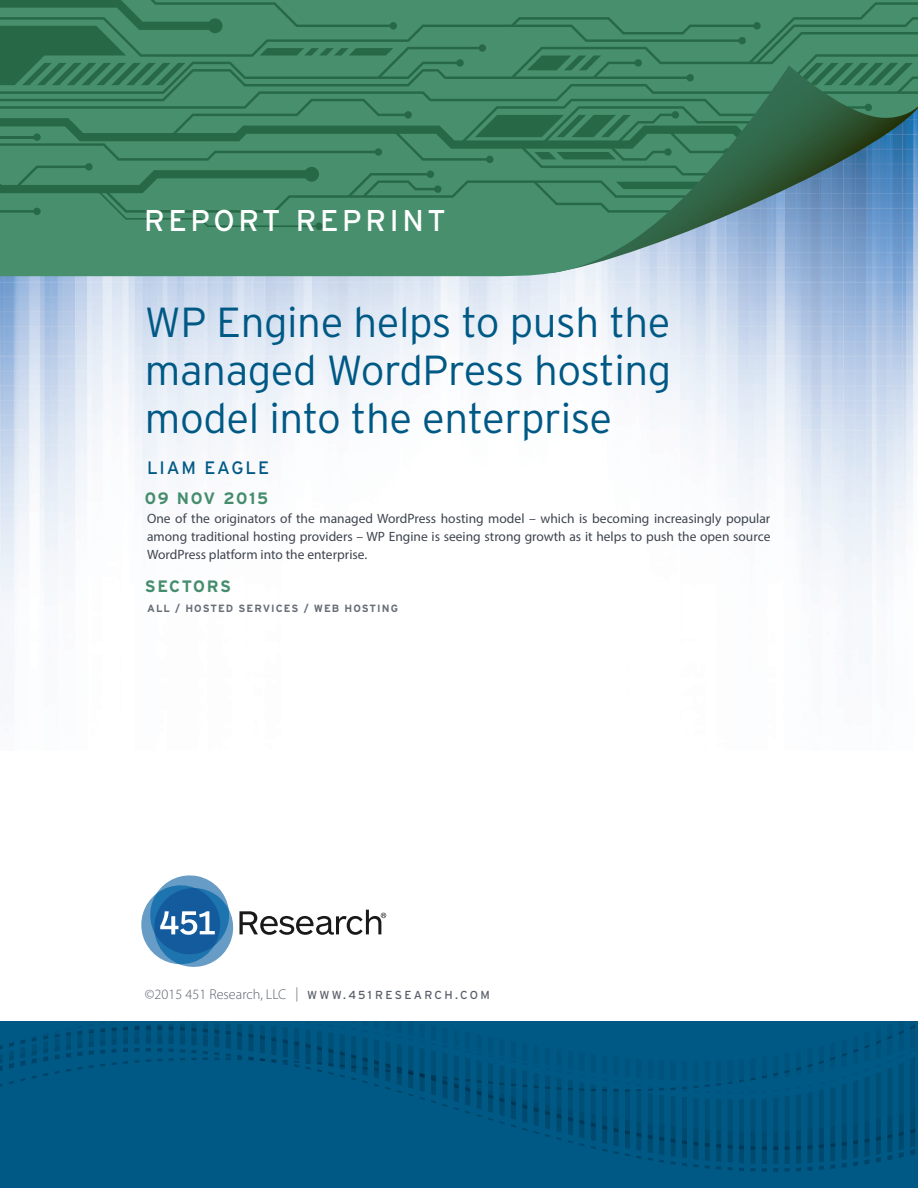
<style>
.page{position:relative;width:918px;height:1188px;background:#fff}
.page>*{position:absolute;margin:0;border:0;box-sizing:border-box;transform-origin:0 0}
.Hed_10_Int_Mixed_Lig{font:300 42px/48px "Interstate";letter-spacing:-.01em;color:#005985;text-align:justify}
.t1{font:30px "Interstate";letter-spacing:.12em;color:#fff}
.Author{font:18px "Interstate";letter-spacing:.1em;color:#005985}
.Hed_50_Solid{font:700 16.5px "Interstate";letter-spacing:.1em;color:#458d6d}
.Myriad_Body{font:300 14.25px "Myriad Pro";color:#595f6a}
.Hook_Text{font:13.5px/18px "Myriad Pro";color:#3e444f;text-align:justify}
.Grey_Text_Cover{font:700 10.5px "Interstate";letter-spacing:.1em;color:#686e78}
.s1{font-family:"Interstate";font-weight:400;font-size:11.7px}
</style>
<div class="page">
<img style="left:0;top:276px;width:918px;height:420px">
<svg style="left:0;top:227px;width:918px;height:49px;background:#629b8f"></svg>
<div style="left:315px;top:223px;width:8px;height:7px;background:#276947;border-radius:50%"></div>
<svg style="left:0;top:0;width:918px;height:227px;background:#408366"></svg>
<svg style="left:141px;top:875px;width:245px;height:92px"></svg>
<div style="left:0;top:1022px;width:918px;height:166px;background:#005985"></div>
<p class="t1" style="left:144px;top:203px;width:303px">REPORT REPRINT</p>
<p class="Hed_10_Int_Mixed_Lig" style="left:145px;top:298px;width:528px">WP Engine helps to push the managed WordPress hosting model into the enterprise</p>
<p class="Author" style="left:147px;top:457px;width:123px">LIAM EAGLE</p>
<p class="Hed_50_Solid" style="left:145px;top:488px;width:125px">09 NOV 2015</p>
<p class="Hook_Text" style="left:147px;top:510px;width:625px">One of the originators of the managed WordPress hosting model – which is becoming increasingly popular among traditional hosting providers – WP Engine is seeing strong growth as it helps to push the open source WordPress platform into the enterprise.</p>
<p class="Hed_50_Solid" style="left:145px;top:576px;width:88px">SECTORS</p>
<p class="Grey_Text_Cover" style="left:147px;top:602px;width:253px">ALL / HOSTED SERVICES / WEB HOSTING</p>
<p class="Myriad_Body" style="left:145px;top:986px;width:346px">©2015 451 Research, LLC | <span class="s1">WWW.451 RESEARCH.COM</span></p>
</div>
